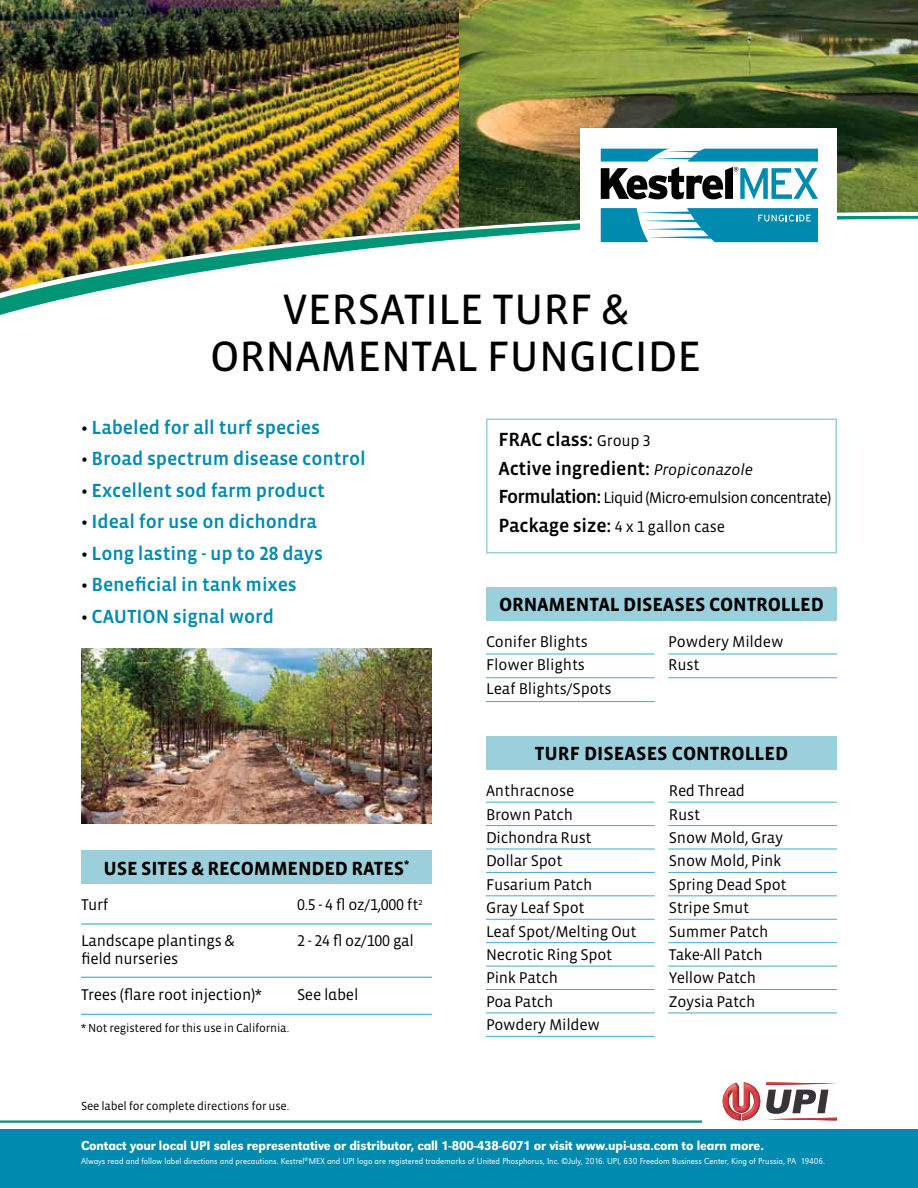
<style>
.page{position:relative;width:918px;height:1188px;background:#fff}
.page>*{position:absolute;margin:0;border:0;box-sizing:border-box;transform-origin:0 0}
.t1{font:43.5px/46.5px "Vista Sans Reg";color:#000;text-align:center}
.t2{font:19.5px "Vista Sans Med";letter-spacing:-.005em;color:#008ab0}
.t3{font:700 19.5px "Vista Sans";letter-spacing:-.01em;color:#000}
.t4{font:19.5px/28.5px "Vista Sans Med";letter-spacing:-.01em;color:#000}
.t5{font:15.9px/23.4px "Vista Sans";letter-spacing:-.015em;color:#000}
.t6{font:15.9px "Vista Sans";letter-spacing:-.05em;color:#000}
.t7{font:15.9px "Vista Sans Alt";letter-spacing:-.015em;color:#000}
.t8{font:13.5px "URW Grotesk T Medi Narr";letter-spacing:-.01em;color:#fff}
.t9{font:12px "Vista Sans";letter-spacing:-.015em;color:#000}
.t10{font:9px "URW Grotesk T Ligh Narr";color:#fff}
.s1{color:#000}
.s2{font-family:"Vista Sans Alt Med"}
.s3{font-family:"Vista Sans"}
.s4{font-family:"Vista Sans Alt"}
.s5{font-family:"Vista Sans";font-size:15.9px}
.s6{font-family:"Vista Sans Alt";font-size:15.9px}
.s7{font-family:"Vista Sans";font-style:italic;font-size:15.9px}
.s8{font-family:"Vista Sans Med";font-size:19.5px}
</style>
<div class="page">
<img style="left:459px;top:0;width:459px;height:213px">
<svg style="left:0;top:213px;width:918px;height:102px"></svg>
<div style="left:81px;top:850px;width:351px;height:34px;background:#9bcfdb"></div>
<hr style="left:81px;top:923px;width:351px;height:2px;background:#3eaec7">
<hr style="left:81px;top:977px;width:351px;height:1px;background:#3eaec7">
<hr style="left:81px;top:1014px;width:351px;height:1px;background:#3eaec7">
<div style="left:580px;top:128px;width:257px;height:135px;background:#fff"></div>
<div style="left:486px;top:587px;width:351px;height:34px;background:#9bcfdb"></div>
<hr style="left:486px;top:654px;width:169px;height:1px;background:#3eaec7">
<hr style="left:668px;top:654px;width:169px;height:1px;background:#3eaec7">
<hr style="left:486px;top:677px;width:169px;height:1px;background:#3eaec7">
<hr style="left:668px;top:677px;width:169px;height:1px;background:#3eaec7">
<hr style="left:486px;top:701px;width:169px;height:1px;background:#3eaec7">
<div style="left:486px;top:418px;width:351px;height:136px;border:2px solid #9bcfdb"></div>
<div style="left:486px;top:736px;width:351px;height:34px;background:#9bcfdb"></div>
<hr style="left:486px;top:802px;width:169px;height:1px;background:#3eaec7">
<hr style="left:668px;top:802px;width:169px;height:1px;background:#3eaec7">
<hr style="left:486px;top:825px;width:169px;height:1px;background:#3eaec7">
<hr style="left:668px;top:825px;width:169px;height:1px;background:#3eaec7">
<hr style="left:486px;top:849px;width:169px;height:1px;background:#3eaec7">
<hr style="left:668px;top:849px;width:169px;height:1px;background:#3eaec7">
<hr style="left:486px;top:872px;width:169px;height:1px;background:#3eaec7">
<hr style="left:668px;top:872px;width:169px;height:1px;background:#3eaec7">
<hr style="left:486px;top:895px;width:169px;height:1px;background:#3eaec7">
<hr style="left:668px;top:895px;width:169px;height:1px;background:#3eaec7">
<hr style="left:486px;top:919px;width:169px;height:1px;background:#3eaec7">
<hr style="left:668px;top:919px;width:169px;height:1px;background:#3eaec7">
<hr style="left:486px;top:942px;width:169px;height:1px;background:#3eaec7">
<hr style="left:668px;top:942px;width:169px;height:1px;background:#3eaec7">
<hr style="left:486px;top:966px;width:169px;height:1px;background:#3eaec7">
<hr style="left:668px;top:966px;width:169px;height:1px;background:#3eaec7">
<hr style="left:486px;top:989px;width:169px;height:1px;background:#3eaec7">
<hr style="left:668px;top:989px;width:169px;height:1px;background:#3eaec7">
<hr style="left:486px;top:1013px;width:169px;height:1px;background:#3eaec7">
<hr style="left:668px;top:1013px;width:169px;height:1px;background:#3eaec7">
<hr style="left:486px;top:1036px;width:169px;height:1px;background:#3eaec7">
<div style="left:0;top:1130px;width:918px;height:58px;background:#008ab0"></div>
<svg style="left:723px;top:1082px;width:114px;height:38px"></svg>
<img style="left:755px;top:1088px;width:5px;height:27px">
<img style="left:766px;top:1082px;width:71px;height:3px">
<hr style="left:0;top:1120px;width:702px;height:3px;background:#009577">
<svg style="left:601px;top:208px;width:217px;height:34px"></svg>
<svg style="left:601px;top:149px;width:217px;height:50px"></svg>
<img style="left:81px;top:648px;width:351px;height:176px">
<img style="left:0;top:0;width:459px;height:293px">
<h1 class="t1" style="left:210px;top:287px;width:493px">VERSATILE TURF &amp;<br>ORNAMENTAL FUNGICIDE</h1>
<p class="t2" style="left:81px;top:417px;width:241px"><span class="s1">•</span> Labeled for all turf species</p>
<p class="t2" style="left:81px;top:449px;width:286px"><span class="s1">•</span> Broad spectrum disease control</p>
<p class="t2" style="left:81px;top:480px;width:246px"><span class="s1">•</span> Excellent sod farm product</p>
<p class="t2" style="left:81px;top:512px;width:238px"><span class="s1">•</span> Ideal for use on dichondra</p>
<p class="t2" style="left:81px;top:543px;width:243px"><span class="s1">•</span> Long lasting - up to <span class="s2">28</span> days</p>
<p class="t2" style="left:81px;top:575px;width:217px"><span class="s1">•</span> Beneficial in tank mixes</p>
<p class="t2" style="left:81px;top:606px;width:195px"><span class="s1">•</span> CAUTION signal word</p>
<p class="t3" style="left:104px;top:858px;width:307px">USE SITES &amp; RECOMMENDED RATES<sup>*</sup></p>
<p class="t5" style="left:81px;top:893px;width:29px">Turf</p>
<p class="t7" style="left:297px;top:897px;width:127px">0.5 - 4 <span class="s3">fl oz/</span>1,000 <span class="s3">ft</span><sup>2</sup></p>
<p class="t5" style="left:81px;top:929px;width:155px">Landscape plantings &amp;</p>
<p class="t5" style="left:297px;top:929px;width:118px"><span class="s4">2 - 24</span> fl oz/<span class="s4">100</span> gal</p>
<p class="t5" style="left:81px;top:947px;width:99px">field nurseries</p>
<p class="t5" style="left:81px;top:983px;width:182px">Trees (flare root injection)*</p>
<p class="t7" style="left:297px;top:987px;width:63px">See label</p>
<p class="t9" style="left:81px;top:1022px;width:210px">* Not registered for this use in California.</p>
<p class="t9" style="left:81px;top:1099px;width:210px">See label for complete directions for use.</p>
<p class="t4" style="left:498px;top:426px;width:256px">FRAC class: <span class="s5">Group</span> <span class="s6">3<br></span>Active ingredient: <span class="s7">Propiconazole</span></p>
<p class="t6" style="left:498px;top:490px;width:334px"><span class="s8">Formulation:</span> Liquid (Micro-emulsion concentrate)</p>
<p class="t4" style="left:498px;top:511px;width:228px">Package size: <span class="s6">4 x 1</span> <span class="s5">gallon case</span></p>
<p class="t3" style="left:499px;top:595px;width:326px">ORNAMENTAL DISEASES CONTROLLED</p>
<p class="t5" style="left:486px;top:630px;width:127px">Conifer Blights<br>Flower Blights<br>Leaf Blights/Spots</p>
<p class="t5" style="left:668px;top:630px;width:117px">Powdery Mildew<br>Rust</p>
<p class="t3" style="left:535px;top:743px;width:255px">TURF DISEASES CONTROLLED</p>
<p class="t5" style="left:486px;top:780px;width:90px">Anthracnose</p>
<p class="t5" style="left:669px;top:780px;width:77px">Red Thread</p>
<p class="t5" style="left:486px;top:803px;width:88px">Brown Patch</p>
<p class="t5" style="left:669px;top:803px;width:33px">Rust</p>
<p class="t5" style="left:486px;top:826px;width:107px">Dichondra Rust</p>
<p class="t5" style="left:669px;top:826px;width:116px">Snow Mold, Gray</p>
<p class="t5" style="left:486px;top:850px;width:78px">Dollar Spot</p>
<p class="t5" style="left:669px;top:850px;width:114px">Snow Mold, Pink</p>
<p class="t5" style="left:486px;top:873px;width:108px">Fusarium Patch</p>
<p class="t5" style="left:669px;top:873px;width:119px">Spring Dead Spot</p>
<p class="t5" style="left:486px;top:897px;width:100px">Gray Leaf Spot</p>
<p class="t5" style="left:669px;top:897px;width:82px">Stripe Smut</p>
<p class="t5" style="left:486px;top:920px;width:152px">Leaf Spot/Melting Out</p>
<p class="t5" style="left:669px;top:920px;width:101px">Summer Patch</p>
<p class="t5" style="left:486px;top:943px;width:128px">Necrotic Ring Spot</p>
<p class="t5" style="left:669px;top:943px;width:95px">Take-All Patch</p>
<p class="t5" style="left:486px;top:967px;width:73px">Pink Patch</p>
<p class="t5" style="left:669px;top:967px;width:89px">Yellow Patch</p>
<p class="t5" style="left:486px;top:990px;width:69px">Poa Patch</p>
<p class="t5" style="left:669px;top:990px;width:88px">Zoysia Patch</p>
<p class="t5" style="left:486px;top:1014px;width:116px">Powdery Mildew</p>
<p class="t8" style="left:81px;top:1138px;width:684px">Contact your local UPI sales representative or distributor, call 1-800-438-6071 or visit www.upi-usa.com to learn more.</p>
<p class="t10" style="left:81px;top:1156px;width:746px">Always read and follow label directions and precautions. Kestrel<sup>®</sup> MEX and UPI logo are registered trademarks of United Phosphorus, Inc. ©July, 2016. UPI, 630 Freedom Business Center, King of Prussia, PA 19406.</p>
</div>
